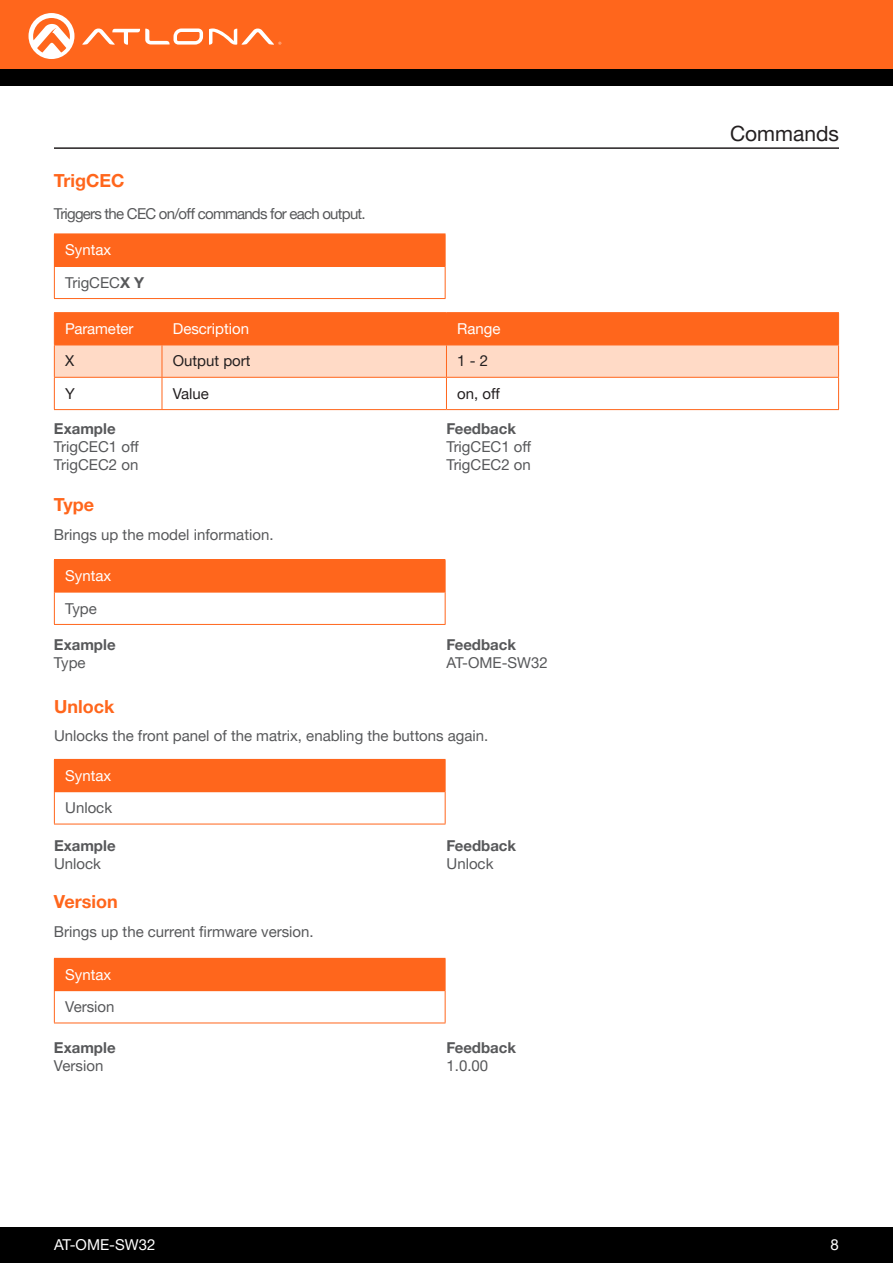
<style>
.page{position:relative;width:893px;height:1263px;background:#fff}
.page>*{position:absolute;margin:0;border:0;box-sizing:border-box;transform-origin:0 0}
.Non_TOC_Section_Head{font:21px "Helvetica Neue LTW1 G";color:#231f20}
.Command{font:700 18px "Helvetica Neue LTW1 G";color:#ff661c}
.General_Text{font:15px "Helvetica Neue LTW1 G";color:#57585a}
.Numbered_Steps{font:15px "Helvetica Neue LTW1 G";color:#57585a}
.General_Text_White{font:15px "Helvetica Neue LTW1 G";color:#fff}
.Numbered_Steps-2{font:15px "Helvetica Neue LTW1 G";letter-spacing:-.05em;color:#57585a}
.General_Text-2{font:700 15px "Helvetica Neue LTW1 G";color:#57585a}
.t1{font:15px "Helvetica Neue LTW1 G";color:#231f20}
.General_Bold_Text{font:700 15px "Helvetica Neue LTW1 G";color:#57585a}
.Numbered_Steps-3{font:700 15px "Helvetica Neue LTW1 G";color:#57585a}
.s1{font-weight:700}
</style>
<div class="page">
<div style="left:0;top:1227px;width:893px;height:36px;background:#000"></div>
<div style="left:0;top:0;width:893px;height:69px;background:#ff661c"></div>
<div style="left:0;top:69px;width:893px;height:16px;background:#000"></div>
<svg style="left:82px;top:29px;width:121px;height:16px"></svg>
<svg style="left:209px;top:28px;width:72px;height:17px"></svg>
<svg style="left:29px;top:13px;width:45px;height:46px"></svg>
<hr style="left:54px;top:147px;width:785px;height:2px;background:#231f20">
<div style="left:54px;top:958px;width:391px;height:33px;background:#ff661c"></div>
<hr style="left:445px;top:959px;width:1px;height:32px;background:#ff661c">
<hr style="left:54px;top:991px;width:1px;height:31px;background:#ff661c">
<hr style="left:445px;top:991px;width:1px;height:31px;background:#ff661c">
<hr style="left:54px;top:1022px;width:391px;height:1px;background:#ff661c">
<div style="left:54px;top:759px;width:391px;height:33px;background:#ff661c"></div>
<hr style="left:54px;top:759px;width:392px;height:1px;background:#ff661c">
<hr style="left:445px;top:760px;width:1px;height:32px;background:#ff661c">
<hr style="left:54px;top:792px;width:1px;height:32px;background:#ff661c">
<hr style="left:445px;top:792px;width:1px;height:32px;background:#ff661c">
<hr style="left:54px;top:824px;width:392px;height:1px;background:#ff661c">
<div style="left:54px;top:560px;width:391px;height:32px;background:#ff661c"></div>
<hr style="left:54px;top:559px;width:391px;height:1px;background:#ff661c">
<hr style="left:445px;top:560px;width:1px;height:32px;background:#ff661c">
<hr style="left:54px;top:592px;width:1px;height:32px;background:#ff661c">
<hr style="left:55px;top:592px;width:390px;height:1px;background:#ff661c">
<hr style="left:445px;top:592px;width:1px;height:32px;background:#ff661c">
<hr style="left:54px;top:624px;width:391px;height:1px;background:#ff661c">
<div style="left:54px;top:234px;width:391px;height:32px;background:#ff661c"></div>
<hr style="left:55px;top:266px;width:390px;height:1px;background:#ff661c">
<hr style="left:54px;top:298px;width:392px;height:1px;background:#ff661c">
<hr style="left:445px;top:234px;width:1px;height:32px;background:#ff661c">
<hr style="left:54px;top:266px;width:1px;height:32px;background:#ff661c">
<hr style="left:445px;top:266px;width:1px;height:32px;background:#ff661c">
<svg style="left:55px;top:313px;width:783px;height:64px;background:#ff9e6f"></svg>
<hr style="left:54px;top:312px;width:108px;height:1px;background:#ff661c">
<hr style="left:162px;top:312px;width:284px;height:1px;background:#ff661c">
<hr style="left:446px;top:312px;width:393px;height:1px;background:#ff661c">
<hr style="left:54px;top:313px;width:1px;height:32px;background:#ff661c">
<hr style="left:162px;top:313px;width:1px;height:32px;background:#ff661c">
<hr style="left:446px;top:313px;width:1px;height:32px;background:#ff661c">
<hr style="left:838px;top:313px;width:1px;height:32px;background:#ff661c">
<hr style="left:54px;top:345px;width:108px;height:1px;background:#ff661c">
<hr style="left:54px;top:345px;width:1px;height:32px;background:#ff661c">
<hr style="left:162px;top:345px;width:284px;height:1px;background:#ff661c">
<hr style="left:162px;top:345px;width:1px;height:32px;background:#ff661c">
<hr style="left:446px;top:345px;width:393px;height:1px;background:#ff661c">
<hr style="left:446px;top:345px;width:1px;height:32px;background:#ff661c">
<hr style="left:838px;top:345px;width:1px;height:32px;background:#ff661c">
<hr style="left:54px;top:377px;width:108px;height:1px;background:#ff661c">
<hr style="left:54px;top:378px;width:1px;height:31px;background:#ff661c">
<hr style="left:162px;top:377px;width:284px;height:1px;background:#ff661c">
<hr style="left:162px;top:378px;width:1px;height:31px;background:#ff661c">
<hr style="left:446px;top:377px;width:393px;height:1px;background:#ff661c">
<hr style="left:446px;top:378px;width:1px;height:31px;background:#ff661c">
<hr style="left:838px;top:378px;width:1px;height:31px;background:#ff661c">
<hr style="left:54px;top:409px;width:108px;height:1px;background:#ff661c">
<hr style="left:162px;top:409px;width:284px;height:1px;background:#ff661c">
<hr style="left:446px;top:409px;width:393px;height:1px;background:#ff661c">
<p class="Command" style="left:54px;top:170px;width:72px">TrigCEC</p>
<p class="Numbered_Steps-2" style="left:54px;top:204px;width:313px">Triggers the CEC on/off commands for each output.</p>
<p class="General_Text_White" style="left:65px;top:241px;width:48px">Syntax</p>
<p class="Numbered_Steps" style="left:65px;top:273px;width:81px">TrigCEC<span class="s1">X Y</span></p>
<p class="General_Text_White" style="left:65px;top:320px;width:70px">Parameter</p>
<p class="General_Text_White" style="left:173px;top:320px;width:78px">Description</p>
<p class="General_Text_White" style="left:457px;top:320px;width:45px">Range</p>
<p class="t1" style="left:65px;top:352px;width:11px">X</p>
<p class="t1" style="left:173px;top:352px;width:79px">Output port</p>
<p class="t1" style="left:457px;top:352px;width:32px">1 - 2</p>
<p class="t1" style="left:65px;top:384px;width:11px">Y</p>
<p class="t1" style="left:173px;top:384px;width:38px">Value</p>
<p class="t1" style="left:457px;top:384px;width:44px">on, off</p>
<p class="Numbered_Steps-3" style="left:54px;top:420px;width:63px">Example</p>
<p class="Numbered_Steps" style="left:54px;top:438px;width:86px">TrigCEC1 off</p>
<p class="Numbered_Steps" style="left:54px;top:456px;width:86px">TrigCEC2 on</p>
<p class="Command" style="left:54px;top:494px;width:42px">Type</p>
<p class="General_Text" style="left:54px;top:525px;width:221px">Brings up the model information.</p>
<p class="General_Text_White" style="left:65px;top:567px;width:48px">Syntax</p>
<p class="Numbered_Steps" style="left:65px;top:599px;width:33px">Type</p>
<p class="General_Text-2" style="left:54px;top:636px;width:63px">Example</p>
<p class="General_Text" style="left:54px;top:654px;width:33px">Type</p>
<p class="Numbered_Steps-3" style="left:446px;top:420px;width:71px">Feedback</p>
<p class="Numbered_Steps" style="left:446px;top:438px;width:86px">TrigCEC1 off</p>
<p class="Numbered_Steps" style="left:446px;top:456px;width:86px">TrigCEC2 on</p>
<p class="General_Text-2" style="left:446px;top:636px;width:71px">Feedback</p>
<p class="General_Text" style="left:446px;top:654px;width:103px">AT-OME-SW32</p>
<p class="Command" style="left:54px;top:695px;width:62px">Unlock</p>
<p class="General_Text" style="left:54px;top:727px;width:436px">Unlocks the front panel of the matrix, enabling the buttons again.</p>
<p class="General_Text_White" style="left:65px;top:766px;width:48px">Syntax</p>
<p class="General_Text" style="left:65px;top:799px;width:48px">Unlock</p>
<p class="General_Bold_Text" style="left:54px;top:836px;width:63px">Example</p>
<p class="General_Text" style="left:54px;top:854px;width:48px">Unlock</p>
<p class="Command" style="left:54px;top:891px;width:65px">Version</p>
<p class="General_Text" style="left:54px;top:923px;width:261px">Brings up the current firmware version.</p>
<p class="General_Text_White" style="left:65px;top:965px;width:48px">Syntax</p>
<p class="Numbered_Steps" style="left:65px;top:997px;width:51px">Version</p>
<p class="General_Text-2" style="left:54px;top:1038px;width:63px">Example</p>
<p class="General_Text" style="left:54px;top:1056px;width:51px">Version</p>
<p class="General_Bold_Text" style="left:446px;top:836px;width:71px">Feedback</p>
<p class="General_Text" style="left:446px;top:854px;width:48px">Unlock</p>
<p class="General_Text-2" style="left:446px;top:1038px;width:71px">Feedback</p>
<p class="General_Text" style="left:446px;top:1056px;width:43px">1.0.00</p>
<p class="Non_TOC_Section_Head" style="left:730px;top:120px;width:110px">Commands</p>
<p class="General_Text_White" style="left:54px;top:1235px;width:103px">AT-OME-SW32</p>
<p class="General_Text_White" style="left:831px;top:1235px;width:10px">8</p>
</div>
